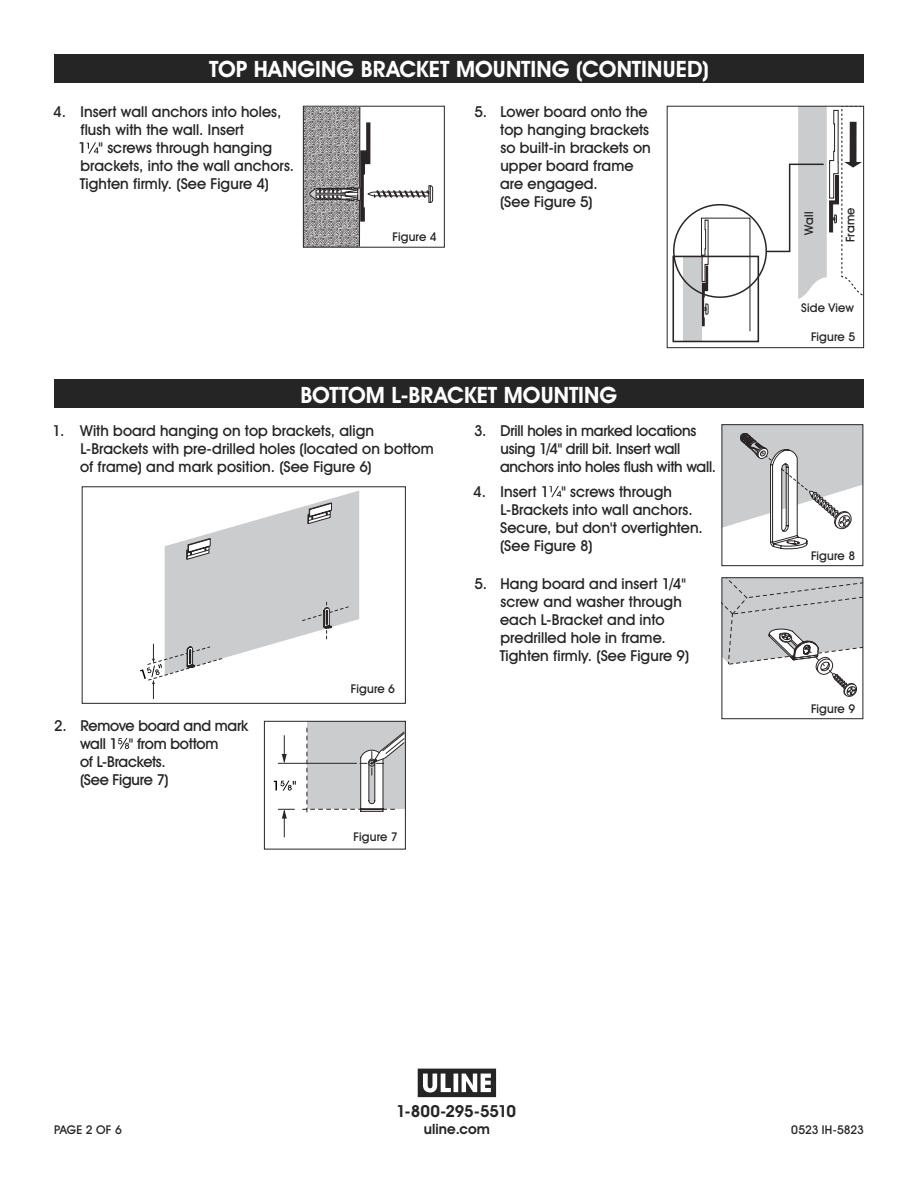
<style>
.page{position:relative;width:918px;height:1188px;background:#fff}
.page>*{position:absolute;margin:0;border:0;box-sizing:border-box;transform-origin:0 0}
.t1{font:700 22.5px "Uline Two Knine";letter-spacing:.005em;color:#fff}
.t2{font:700 16.5px "Uline Two Knine";letter-spacing:-.015em;color:#252525}
.t3{font:15px/18px "Uline Two Knine";letter-spacing:.005em;color:#252525}
.t4{font:15px/18px "Uline Two Knine";letter-spacing:-.015em;color:#252525}
.t5{font:700 14.25px "Uline Two Knine";letter-spacing:.01em;color:#252525}
.t6{font:12px "Uline Two Knine";letter-spacing:.015em;color:#252525}
.t7{font:12px "Uline Two Knine";letter-spacing:-.015em;color:#252525}
</style>
<div class="page">
<svg style="left:118px;top:738px;width:11px;height:11px"></svg>
<svg style="left:550px;top:486px;width:11px;height:11px"></svg>
<div style="left:54px;top:54px;width:810px;height:28px;background:#252525"></div>
<div style="left:54px;top:379px;width:810px;height:29px;background:#252525"></div>
<svg style="left:140px;top:491px;width:219px;height:208px"></svg>
<div style="left:82px;top:486px;width:324px;height:218px;border:1px solid #252525"></div>
<svg style="left:724px;top:426px;width:137px;height:124px"></svg>
<div style="left:722px;top:424px;width:141px;height:142px;border:1px solid #252525"></div>
<svg style="left:724px;top:579px;width:137px;height:118px"></svg>
<div style="left:722px;top:577px;width:141px;height:142px;border:1px solid #252525"></div>
<svg style="left:305px;top:108px;width:54px;height:138px;background:#999899"></svg>
<hr style="left:359px;top:107px;width:1px;height:139px;background:#292527">
<svg style="left:308px;top:122px;width:126px;height:100px"></svg>
<div style="left:303px;top:106px;width:142px;height:142px;border:1px solid #252525"></div>
<hr style="left:701px;top:256px;width:1px;height:85px;background:#292527">
<div style="left:683px;top:256px;width:18px;height:85px;background:#cbcccd"></div>
<div style="left:672px;top:256px;width:87px;height:86px;border:2px solid #292527"></div>
<svg style="left:673px;top:108px;width:189px;height:225px"></svg>
<div style="left:667px;top:106px;width:197px;height:242px;border:1px solid #252525"></div>
<div style="left:307px;top:721px;width:97px;height:88px;background:#cbcccd"></div>
<svg style="left:274px;top:728px;width:130px;height:109px"></svg>
<div style="left:264px;top:721px;width:142px;height:128px;border:1px solid #252525"></div>
<svg style="left:418px;top:1069px;width:78px;height:28px"></svg>
<svg style="left:87px;top:142px;width:12px;height:12px"></svg>
<h1 class="t1" style="left:209px;top:56px;width:501px">TOP HANGING BRACKET MOUNTING (CONTINUED)</h1>
<p class="t3" style="left:78px;top:103px;width:218px;text-indent:-25px">4. Insert wall anchors into holes, flush with the wall. Insert<br>1 " screws through hanging brackets, into the wall anchors.<br>Tighten firmly. (See Figure 4)</p>
<p class="t3" style="left:500px;top:103px;width:152px;text-indent:-26px">5. Lower board onto the top hanging brackets so built-in brackets on upper board frame are engaged.<br>(See Figure 5)</p>
<p class="t6" style="left:393px;top:230px;width:46px">Figure 4</p>
<h1 class="t1" style="left:301px;top:381px;width:318px">BOTTOM L-BRACKET MOUNTING</h1>
<p class="t3" style="left:80px;top:422px;width:355px;text-indent:-28px">1. With board hanging on top brackets, align<br>L-Brackets with pre-drilled holes (located on bottom of frame) and mark position. (See Figure 6)</p>
<p class="t4" style="left:80px;top:716px;width:170px;text-indent:-26px">2. Remove board and mark wall 1 " from bottom<br>of L-Brackets.<br>(See Figure 7)</p>
<p class="t6" style="left:351px;top:681px;width:46px">Figure 6</p>
<p class="t6" style="left:354px;top:829px;width:46px">Figure 7</p>
<p class="t4" style="left:500px;top:422px;width:218px;text-indent:-26px">3. Drill holes in marked locations using 1/4" drill bit. Insert wall anchors into holes flush with wall.</p>
<p class="t3" style="left:500px;top:482px;width:204px;text-indent:-27px">4. Insert 1 " screws through<br>L-Brackets into wall anchors.<br>Secure, but don't overtighten. (See Figure 8)</p>
<p class="t3" style="left:500px;top:575px;width:191px;text-indent:-25px">5. Hang board and insert 1/4" screw and washer through each L-Bracket and into predrilled hole in frame.<br>Tighten firmly. (See Figure 9)</p>
<p class="t6" style="left:802px;top:235px;width:25px;rotate:-90deg">Wall</p>
<p class="t6" style="left:843px;top:242px;width:36px;rotate:-90deg">Frame</p>
<p class="t6" style="left:801px;top:301px;width:54px">Side View</p>
<p class="t6" style="left:811px;top:329px;width:46px">Figure 5</p>
<p class="t6" style="left:811px;top:548px;width:46px">Figure 8</p>
<p class="t6" style="left:811px;top:701px;width:46px">Figure 9</p>
<p class="t2" style="left:396px;top:1102px;width:121px">1-800-295-5510</p>
<p class="t5" style="left:424px;top:1120px;width:68px">uline.com</p>
<p class="t6" style="left:54px;top:1122px;width:69px">PAGE 2 OF 6</p>
<p class="t7" style="left:791px;top:1122px;width:74px">0523 IH-5823</p>
</div>
